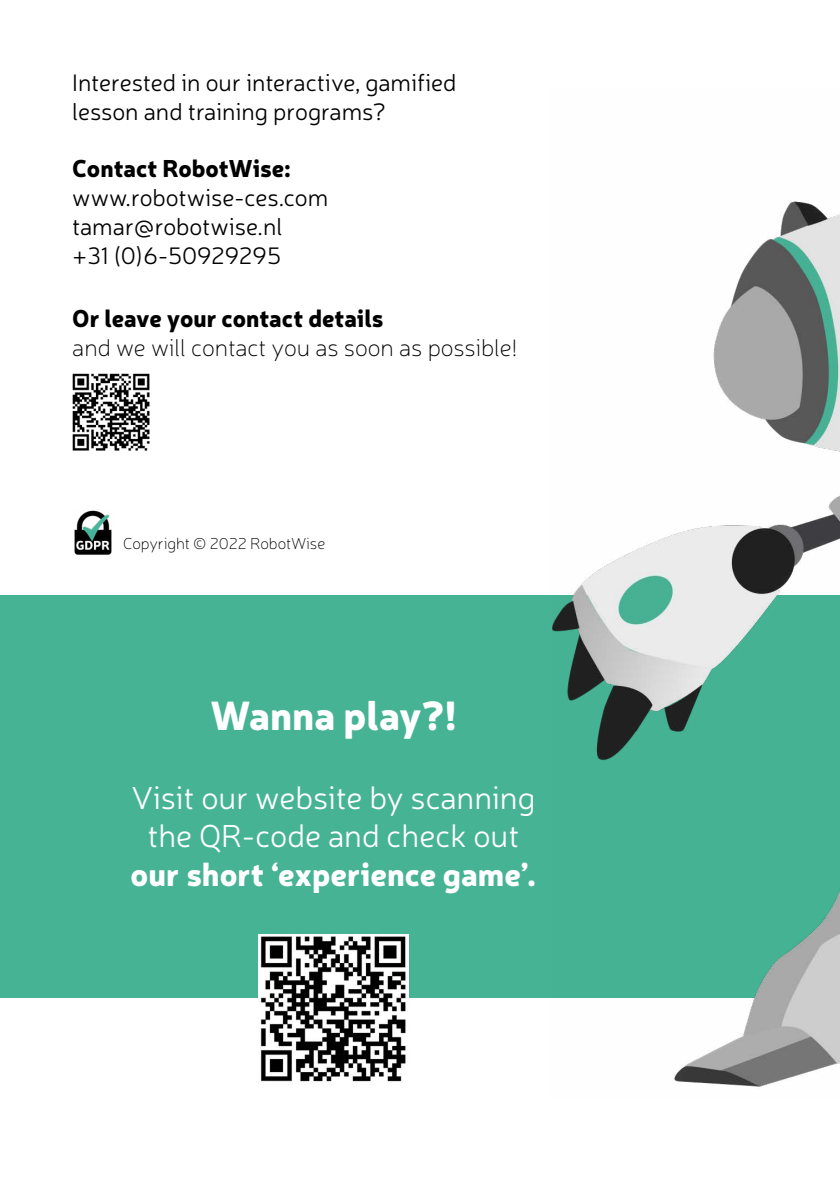
<style>
.page{position:relative;width:840px;height:1191px;background:#fff}
.page>*{position:absolute;margin:0;border:0;box-sizing:border-box;transform-origin:0 0}
.t1{font:900 40px "Neris";color:#fff}
.t2{font:300 32px/38.4px "Neris";color:#fff;text-align:center}
.t3{font:900 32px "Neris";color:#fff}
.t4{font:300 24px/28.8px "Neris";color:#000}
.t5{font:900 24px "Neris";color:#000}
.t6{font:100 24px "Neris";color:#000}
.t7{font:100 16px "Neris";color:#000}
</style>
<div class="page">
<div style="left:0;top:595px;width:839px;height:402px;background:#47b395"></div>
<img style="left:526px;top:201px;width:313px;height:886px">
<img style="left:258px;top:934px;width:150px;height:148px">
<img style="left:72px;top:373px;width:78px;height:78px">
<img style="left:74px;top:510px;width:38px;height:45px">
<p class="t4" style="left:72px;top:67px;width:385px">Interested in our interactive, gamified lesson and training programs?</p>
<p class="t5" style="left:72px;top:151px;width:220px">Contact RobotWise:</p>
<p class="t4" style="left:72px;top:182px;width:257px">www.robotwise-ces.com tamar@robotwise.nl<br>+31 (0)6-50929295</p>
<p class="t5" style="left:72px;top:301px;width:312px">Or leave your contact details</p>
<p class="t6" style="left:72px;top:333px;width:446px">and we will contact you as soon as possible!</p>
<p class="t7" style="left:123px;top:534px;width:203px">Copyright © 2022 RobotWise</p>
<h1 class="t1" style="left:210px;top:686px;width:248px">Wanna play?!</h1>
<h2 class="t2" style="left:131px;top:777px;width:405px">Visit our website by scanning the QR-code and check out</h2>
<h2 class="t3" style="left:130px;top:850px;width:407px">our short ‘experience game’.</h2>
</div>
